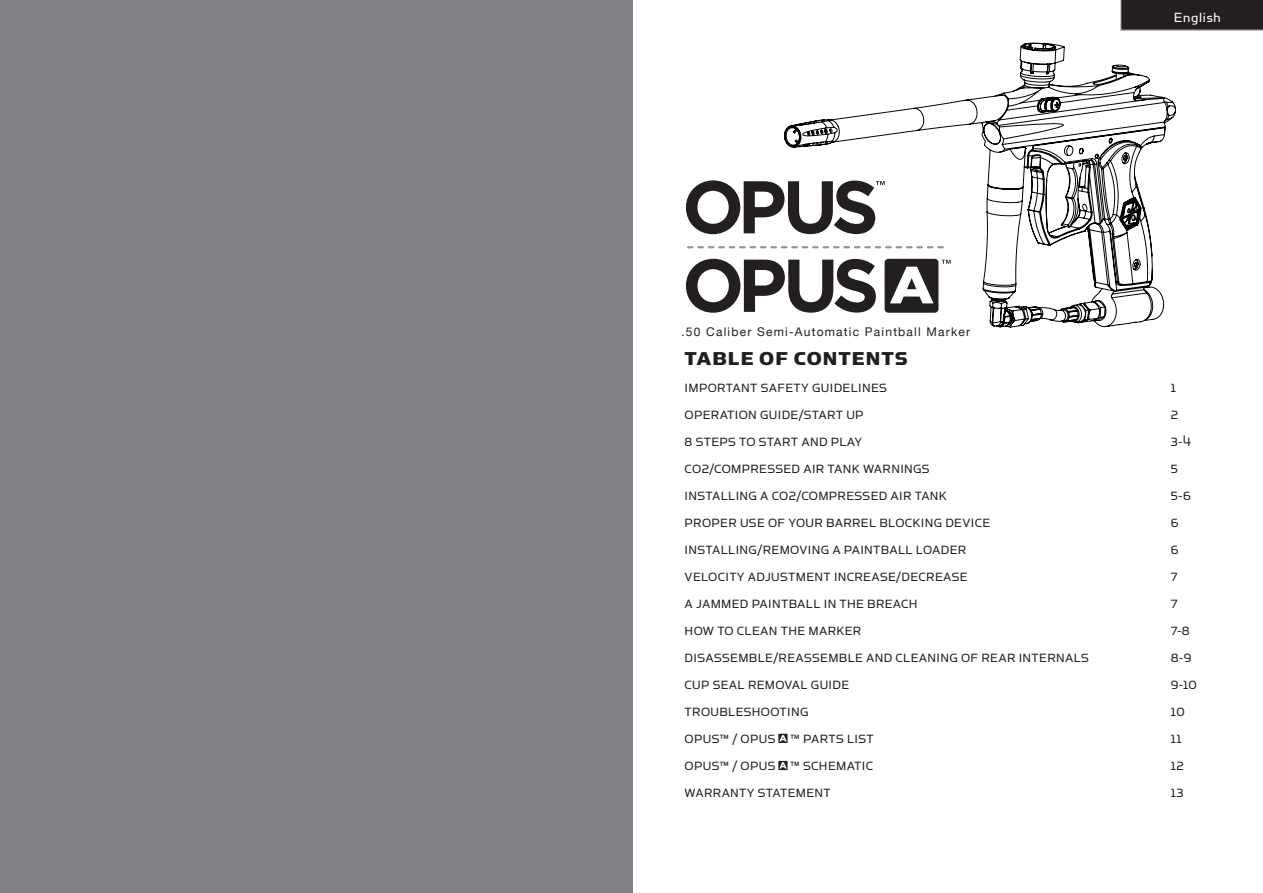
<style>
.page{position:relative;width:1263px;height:893px;background:#fff}
.page>*{position:absolute;margin:0;border:0;box-sizing:border-box;transform-origin:0 0}
.t1{font:21px "Simian Display Chimpanzee";letter-spacing:.05em;color:#231f20}
.t2{font:15px "Simian Display Orangutan";letter-spacing:.05em;color:#fff}
.t3{font:13.5px "Simian Display Orangutan";letter-spacing:.025em;color:#231f20}
.t4{font:12px "Helvetica Neue";letter-spacing:.1em;color:#231f20}
</style>
<div class="page">
<div style="left:0;top:0;width:633px;height:893px;background:#808285"></div>
<svg style="left:1120px;top:0;width:143px;height:31px"></svg>
<svg style="left:784px;top:43px;width:392px;height:284px"></svg>
<svg style="left:686px;top:180px;width:199px;height:54px"></svg>
<svg style="left:686px;top:259px;width:190px;height:54px"></svg>
<svg style="left:884px;top:259px;width:66px;height:54px"></svg>
<svg style="left:688px;top:246px;width:255px;height:2px"></svg>
<svg style="left:778px;top:734px;width:9px;height:9px"></svg>
<svg style="left:778px;top:761px;width:9px;height:9px"></svg>
<p class="t4" style="left:681px;top:324px;width:290px">.50 Caliber Semi-Automatic Paintball Marker</p>
<p class="t2" style="left:1174px;top:10px;width:49px">English</p>
<h1 class="t1" style="left:685px;top:346px;width:224px">TABLE OF CONTENTS</h1>
<p class="t3" style="left:685px;top:380px;width:204px">IMPORTANT SAFETY GUIDELINES</p>
<p class="t3" style="left:1171px;top:380px;width:7px">1</p>
<p class="t3" style="left:685px;top:407px;width:180px">OPERATION GUIDE/START UP</p>
<p class="t3" style="left:1171px;top:407px;width:9px">2</p>
<p class="t3" style="left:685px;top:434px;width:179px">8 STEPS TO START AND PLAY</p>
<p class="t3" style="left:1171px;top:434px;width:22px">3-4</p>
<p class="t3" style="left:685px;top:461px;width:246px">CO2/COMPRESSED AIR TANK WARNINGS</p>
<p class="t3" style="left:1171px;top:461px;width:9px">5</p>
<p class="t3" style="left:685px;top:488px;width:264px">INSTALLING A CO2/COMPRESSED AIR TANK</p>
<p class="t3" style="left:1171px;top:488px;width:22px">5-6</p>
<p class="t3" style="left:685px;top:515px;width:307px">PROPER USE OF YOUR BARREL BLOCKING DEVICE</p>
<p class="t3" style="left:1171px;top:515px;width:9px">6</p>
<p class="t3" style="left:685px;top:542px;width:283px">INSTALLING/REMOVING A PAINTBALL LOADER</p>
<p class="t3" style="left:1171px;top:542px;width:9px">6</p>
<p class="t3" style="left:685px;top:569px;width:284px">VELOCITY ADJUSTMENT INCREASE/DECREASE</p>
<p class="t3" style="left:1171px;top:569px;width:8px">7</p>
<p class="t3" style="left:685px;top:596px;width:234px">A JAMMED PAINTBALL IN THE BREACH</p>
<p class="t3" style="left:1171px;top:596px;width:8px">7</p>
<p class="t3" style="left:685px;top:623px;width:178px">HOW TO CLEAN THE MARKER</p>
<p class="t3" style="left:1171px;top:623px;width:21px">7-8</p>
<p class="t3" style="left:685px;top:650px;width:406px">DISASSEMBLE/REASSEMBLE AND CLEANING OF REAR INTERNALS</p>
<p class="t3" style="left:1171px;top:650px;width:22px">8-9</p>
<p class="t3" style="left:685px;top:677px;width:166px">CUP SEAL REMOVAL GUIDE</p>
<p class="t3" style="left:1171px;top:677px;width:28px">9-10</p>
<p class="t3" style="left:685px;top:704px;width:125px">TROUBLESHOOTING</p>
<p class="t3" style="left:1171px;top:704px;width:15px">10</p>
<p class="t3" style="left:685px;top:731px;width:191px">OPUS™ / OPUS ™ PARTS LIST</p>
<p class="t3" style="left:1171px;top:731px;width:12px">11</p>
<p class="t3" style="left:685px;top:758px;width:190px">OPUS™ / OPUS ™ SCHEMATIC</p>
<p class="t3" style="left:1171px;top:758px;width:15px">12</p>
<p class="t3" style="left:685px;top:785px;width:148px">WARRANTY STATEMENT</p>
<p class="t3" style="left:1171px;top:785px;width:14px">13</p>
</div>
